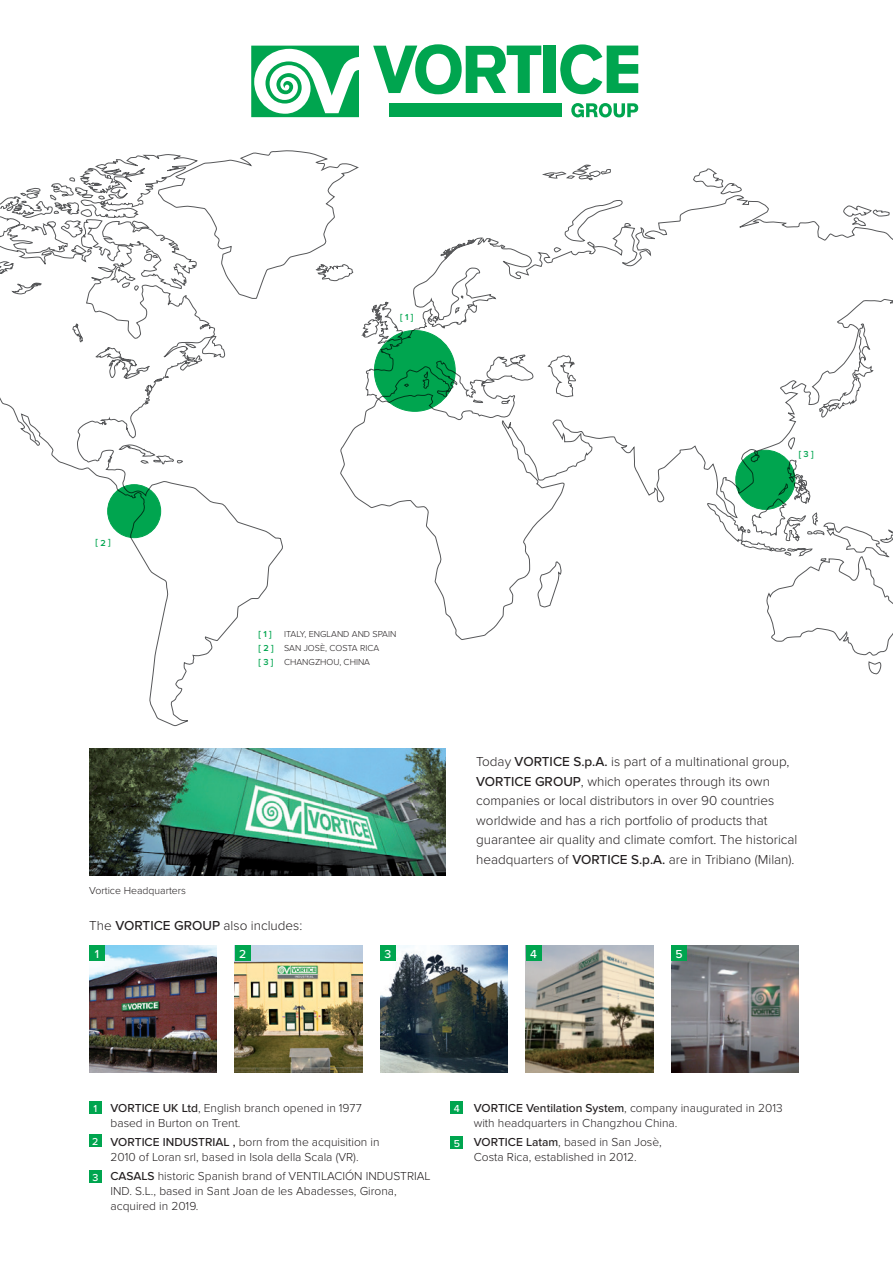
<style>
.page{position:relative;width:893px;height:1263px;background:#fff}
.page>*{position:absolute;margin:0;border:0;box-sizing:border-box;transform-origin:0 0}
.t1{font:300 13.5px/19.5px "Proxima Nova";color:#231f20}
.t2{font:300 12px/15px "Proxima Nova";color:#231f20}
.t3{font:500 12px "Proxima Nova";color:#fff}
.t4{font:300 10.5px "Proxima Nova";color:#231f20}
.t5{font:500 10.5px "Proxima Nova";color:#fff}
.t6{font:300 9px "Proxima Nova";color:#231f20}
.t7{font:700 9px "Proxima Nova";color:#00a54f}
.s1{font-weight:600}
.s2{font-weight:700;color:#00a54f}
.s3{font-weight:600;color:#00a54f}
.s4{font-weight:500}
</style>
<div class="page">
<svg style="left:0;top:150px;width:893px;height:577px"></svg>
<img style="left:89px;top:748px;width:356px;height:128px">
<img style="left:89px;top:945px;width:128px;height:128px">
<div style="left:89px;top:945px;width:16px;height:16px;background:#00a54f"></div>
<img style="left:235px;top:945px;width:127px;height:128px">
<div style="left:235px;top:945px;width:15px;height:16px;background:#00a54f"></div>
<img style="left:380px;top:945px;width:128px;height:128px">
<div style="left:380px;top:945px;width:16px;height:16px;background:#00a54f"></div>
<img style="left:526px;top:945px;width:127px;height:128px">
<div style="left:526px;top:945px;width:15px;height:16px;background:#00a54f"></div>
<img style="left:671px;top:961px;width:15px;height:112px">
<div style="left:671px;top:945px;width:16px;height:16px;background:#00a54f"></div>
<div style="left:89px;top:1101px;width:12px;height:13px;background:#00a54f"></div>
<div style="left:89px;top:1134px;width:12px;height:12px;background:#00a54f"></div>
<div style="left:89px;top:1170px;width:12px;height:12px;background:#00a54f"></div>
<div style="left:451px;top:1101px;width:12px;height:13px;background:#00a54f"></div>
<div style="left:451px;top:1136px;width:12px;height:12px;background:#00a54f"></div>
<div style="left:108px;top:485px;width:53px;height:53px;background:#00a54f;border-radius:50%"></div>
<div style="left:107px;top:484px;width:54px;height:54px;border:1px solid #00a54f;border-radius:50%"></div>
<div style="left:736px;top:450px;width:59px;height:59px;background:#00a54f;border-radius:50%"></div>
<div style="left:735px;top:450px;width:60px;height:60px;border:1px solid #00a54f;border-radius:50%"></div>
<svg style="left:374px;top:330px;width:81px;height:81px;background:#009c4b"></svg>
<div style="left:374px;top:330px;width:82px;height:82px;border:1px solid #00a54f;border-radius:50%"></div>
<svg style="left:251px;top:46px;width:108px;height:71px"></svg>
<div style="left:389px;top:104px;width:172px;height:13px;background:#00a54f"></div>
<svg style="left:373px;top:44px;width:168px;height:50px"></svg>
<div style="left:544px;top:46px;width:12px;height:47px;background:#00a54f"></div>
<svg style="left:560px;top:44px;width:78px;height:50px"></svg>
<svg style="left:571px;top:103px;width:67px;height:14px"></svg>
<img style="left:686px;top:645px;width:207px;height:428px">
<img style="left:845px;top:390px;width:48px;height:122px">
<p class="t7" style="left:96px;top:537px;width:17px">[<span class="s1">2</span>]</p>
<p class="t7" style="left:400px;top:311px;width:15px">[<span class="s1">1</span>]</p>
<p class="t7" style="left:259px;top:629px;width:15px">[ <span class="s1">1</span> ]</p>
<p class="t6" style="left:284px;top:629px;width:114px">ITALY, ENGLAND AND SPAIN</p>
<p class="t6" style="left:259px;top:643px;width:122px"><span class="s2">[</span> <span class="s3">2</span> <span class="s2">]</span> SAN JOSÈ, COSTA RICA</p>
<p class="t6" style="left:259px;top:657px;width:113px"><span class="s2">[</span> <span class="s3">3</span> <span class="s2">]</span> CHANGZHOU, CHINA</p>
<p class="t4" style="left:89px;top:884px;width:98px">Vortice Headquarters</p>
<p class="t1" style="left:89px;top:916px;width:215px">The <span class="s4">VORTICE GROUP</span> also includes:</p>
<p class="t7" style="left:799px;top:449px;width:16px">[ <span class="s1">3</span> ]</p>
<p class="t1" style="left:476px;top:753px;width:323px">Today <span class="s4">VORTICE S.p.A.</span> is part of a multinational group, <span class="s4">VORTICE GROUP</span>, which operates through its own companies or local distributors in over 90 countries worldwide and has a rich portfolio of products that guarantee air quality and climate comfort. The historical headquarters of <span class="s4">VORTICE S.p.A.</span> are in Tribiano (Milan).</p>
<p class="t3" style="left:95px;top:947px;width:6px">1</p>
<p class="t3" style="left:239px;top:947px;width:9px">2</p>
<p class="t3" style="left:385px;top:947px;width:8px">3</p>
<p class="t3" style="left:530px;top:947px;width:8px">4</p>
<p class="t3" style="left:675px;top:947px;width:9px">5</p>
<p class="t5" style="left:93px;top:1102px;width:5px">1</p>
<p class="t5" style="left:92px;top:1135px;width:8px">2</p>
<p class="t5" style="left:92px;top:1171px;width:7px">3</p>
<p class="t2" style="left:111px;top:1100px;width:253px"><span class="s4">VORTICE UK Ltd</span>, English branch opened in 1977</p>
<p class="t2" style="left:111px;top:1115px;width:132px">based in Burton on Trent.</p>
<p class="t2" style="left:111px;top:1135px;width:270px"><span class="s4">VORTICE INDUSTRIAL ,</span> born from the acquisition in</p>
<p class="t2" style="left:111px;top:1150px;width:250px">2010 of Loran srl, based in Isola della Scala (VR).</p>
<p class="t2" style="left:111px;top:1169px;width:322px"><span class="s4">CASALS</span> historic Spanish brand of VENTILACIÓN INDUSTRIAL</p>
<p class="t2" style="left:111px;top:1184px;width:288px">IND. S.L., based in Sant Joan de les Abadesses, Girona,</p>
<p class="t2" style="left:111px;top:1199px;width:89px">acquired in 2019.</p>
<p class="t5" style="left:454px;top:1102px;width:7px">4</p>
<p class="t5" style="left:454px;top:1137px;width:8px">5</p>
<p class="t2" style="left:474px;top:1100px;width:310px"><span class="s4">VORTICE Ventilation System</span>, company inaugurated in 2013 with headquarters in Changzhou China.</p>
<p class="t2" style="left:474px;top:1135px;width:189px"><span class="s4">VORTICE Latam</span>, based in San Josè,</p>
<p class="t2" style="left:474px;top:1150px;width:165px">Costa Rica, established in 2012.</p>
</div>
